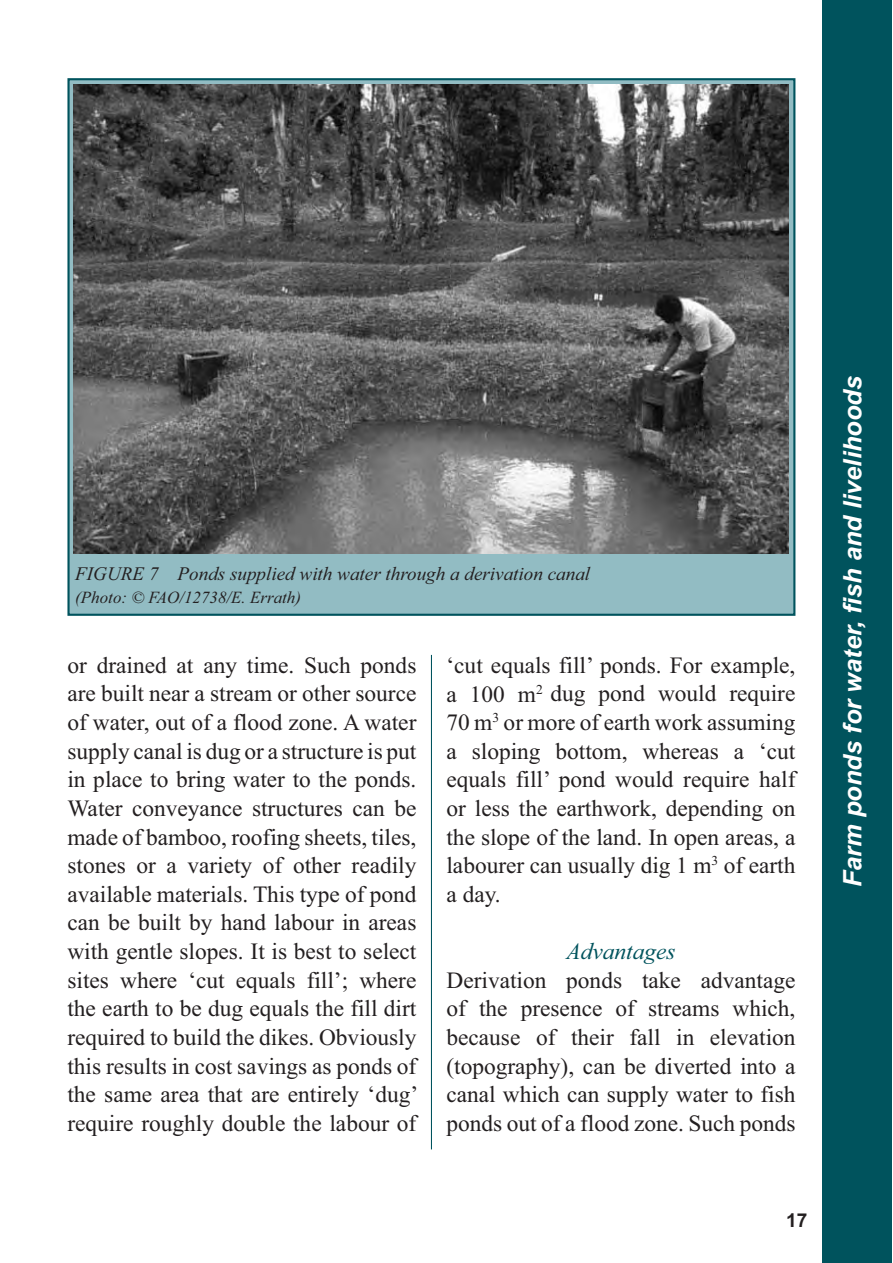
<style>
.page{position:relative;width:893px;height:1263px;background:#fff}
.page>*{position:absolute;margin:0;border:0;box-sizing:border-box;transform-origin:0 0}
.t1{font:italic 700 25.5px "Arial";color:#fff}
.t2{font:23.4px/28.7px "Times New Roman";color:#231f20;text-align:justify}
.t3{font:italic 23.4px "Times New Roman";color:#00535d}
.t4{font:italic 19.05px "Times New Roman";color:#231f20}
.t5{font:700 19.05px "Arial";color:#231f20}
.t6{font:italic 16.95px "Times New Roman";color:#231f20}
</style>
<div class="page">
<div style="left:68px;top:79px;width:726px;height:536px;background:#92bcc3"></div>
<img style="left:73px;top:85px;width:715px;height:469px">
<div style="left:822px;top:0;width:69px;height:1263px;background:#00535d"></div>
<hr style="left:431px;top:655px;width:1px;height:494px;background:#00535d">
<p class="t4" style="left:75px;top:567px;width:516px">FIGURE 7 Ponds supplied with water through a derivation canal</p>
<p class="t6" style="left:75px;top:591px;width:227px">(Photo: © FAO/12738/E. Errath)</p>
<p class="t2" style="left:67px;top:653px;width:352px">or drained at any time. Such ponds are built near a stream or other source of water, out of a flood zone. A water supply canal is dug or a structure is put in place to bring water to the ponds.<br>Water conveyance structures can be made of bamboo, roofing sheets, tiles, stones or a variety of other readily available materials. This type of pond can be built by hand labour in areas with gentle slopes. It is best to select sites where ‘cut equals fill’; where the earth to be dug equals the fill dirt required to build the dikes. Obviously this results in cost savings as ponds of the same area that are entirely ‘dug’ require roughly double the labour of</p>
<p class="t2" style="left:446px;top:653px;width:350px">‘cut equals fill’ ponds. For example, a 100 m<sup>2</sup> dug pond would require 70 m<sup>3</sup> or more of earth work assuming a sloping bottom, whereas a ‘cut equals fill’ pond would require half or less the earthwork, depending on the slope of the land. In open areas, a labourer can usually dig 1 m<sup>3</sup> of earth a day.</p>
<p class="t3" style="left:566px;top:943px;width:110px">Advantages</p>
<p class="t2" style="left:446px;top:968px;width:350px">Derivation ponds take advantage of the presence of streams which, because of their fall in elevation (topography), can be diverted into a canal which can supply water to fish ponds out of a flood zone. Such ponds</p>
<p class="t5" style="left:786px;top:1213px;width:23px">17</p>
<p class="t1" style="left:843px;top:887px;width:512px;rotate:-90deg">Farm ponds for water, fish and livelihoods</p>
</div>
